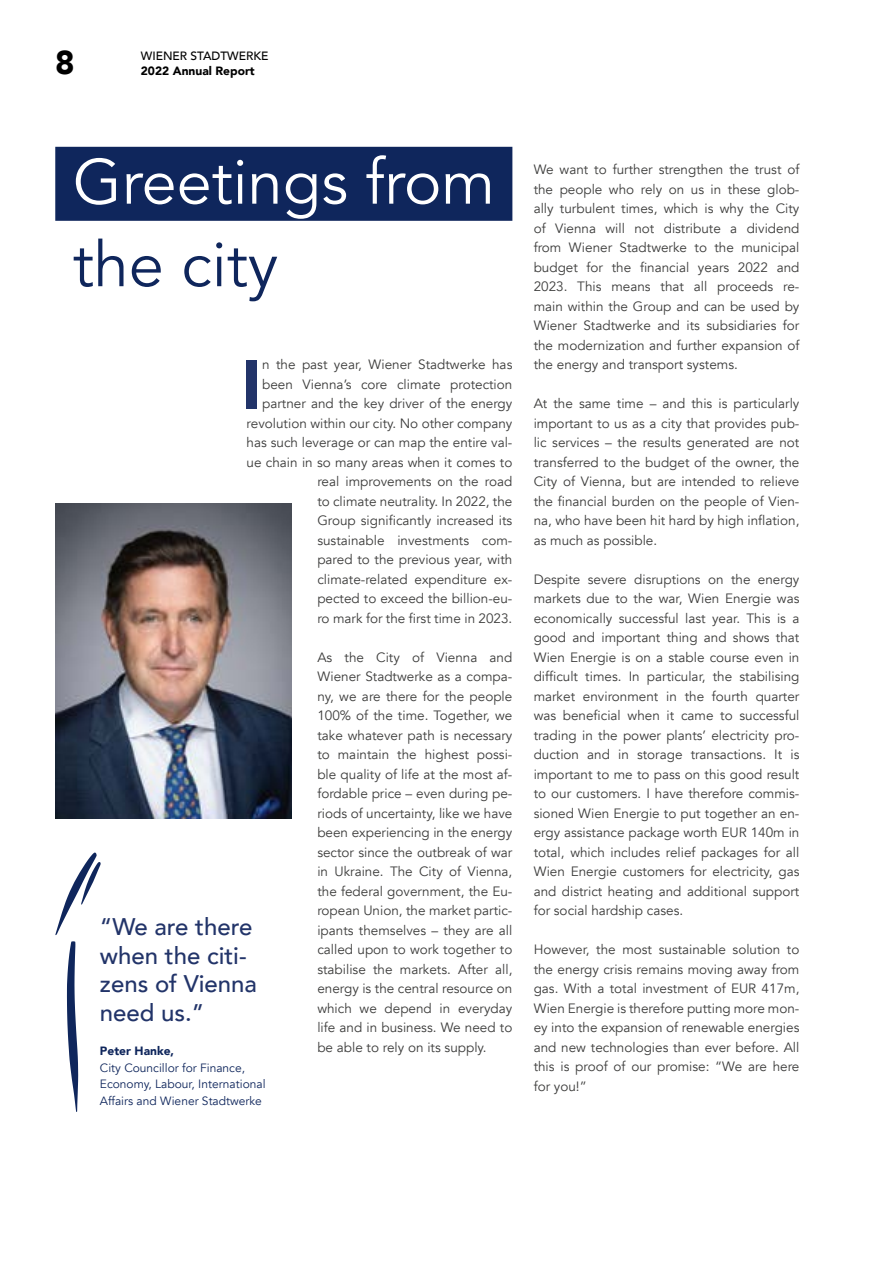
<style>
.page{position:relative;width:893px;height:1263px;background:#fff}
.page>*{position:absolute;margin:0;border:0;box-sizing:border-box;transform-origin:0 0}
.t1{font:900 68.55px "Avenir";color:#223469}
.t2{font:63px "Avenir";color:#fff}
.t3{font:63px "Avenir";color:#0f265c}
.t4{font:900 33px "Avenir";color:#000}
.t5{font:500 24px/28.5px "Avenir";color:#223469}
.t6{font:13.5px/19.5px "Avenir";color:#3c3c3b;text-align:justify}
.t7{font:12px/16.5px "Avenir";color:#0f265c}
.t8{font:500 12px "Avenir";color:#000}
.t9{font:900 12px "Avenir";color:#000}
.t10{font:900 12px "Avenir";color:#0f265c}
</style>
<div class="page">
<div style="left:55px;top:147px;width:457px;height:74px;background:#0f265c"></div>
<img style="left:55px;top:503px;width:237px;height:315px">
<svg style="left:67px;top:941px;width:11px;height:171px"></svg>
<svg style="left:55px;top:852px;width:46px;height:83px"></svg>
<h3 class="t4" style="left:55px;top:35px;width:21px">8</h3>
<p class="t8" style="left:141px;top:45px;width:129px">WIENER STADTWERKE</p>
<p class="t9" style="left:141px;top:60px;width:115px">2022 Annual Report</p>
<h2 class="t2" style="left:73px;top:144px;width:424px">Greetings from</h2>
<h2 class="t3" style="left:73px;top:227px;width:207px">the city</h2>
<p class="t6" style="left:247px;top:355px;width:267px;text-align:right">n the past year, Wiener Stadtwerke has been Vienna’s core climate protection partner and the key driver of the energy revolution within our city. No other company has such leverage or can map the entire val&shy;ue chain in so many areas when it comes to real improvements on the road<br>to climate neutrality. In 2022, the<br>Group significantly increased its<br>sustainable investments com-<br>pared to the previous year, with climate-related expenditure ex-<br>pected to exceed the billion-eu-<br>ro mark for the first time in 2023.</p>
<p class="t6" style="left:317px;top:648px;width:197px">As the City of Vienna and Wiener Stadtwerke as a compa&shy;ny, we are there for the people 100% of the time. Together, we take whatever path is necessary to maintain the highest possi&shy;ble quality of life at the most af&shy;fordable price – even during pe&shy;riods of uncertainty, like we have been experiencing in the energy sector since the outbreak of war in Ukraine. The City of Vienna, the federal government, the Eu&shy;ropean Union, the market partic&shy;ipants themselves – they are all called upon to work together to stabilise the markets. After all, energy is the central resource on which we depend in everyday life and in business. We need to be able to rely on its supply.</p>
<h1 class="t1" style="left:242px;top:326px;width:22px">I</h1>
<h3 class="t5" style="left:100px;top:911px;width:158px">“We are there when the citi&shy;zens of Vienna need us.”</h3>
<p class="t10" style="left:100px;top:1040px;width:76px">Peter Hanke,</p>
<p class="t7" style="left:100px;top:1059px;width:167px">City Councillor for Finance,<br>Economy, Labour, International<br>Affairs and Wiener Stadtwerke</p>
<p class="t6" style="left:534px;top:160px;width:267px">We want to further strengthen the trust of the people who rely on us in these glob&shy;ally turbulent times, which is why the City of Vienna will not distribute a dividend from Wiener Stadtwerke to the municipal budget for the financial years 2022 and 2023. This means that all proceeds re&shy;main within the Group and can be used by Wiener Stadtwerke and its subsidiaries for the modernization and further expansion of the energy and transport systems.</p>
<p class="t6" style="left:534px;top:394px;width:267px">At the same time – and this is particularly important to us as a city that provides pub&shy;lic services – the results generated are not transferred to the budget of the owner, the City of Vienna, but are intended to relieve the financial burden on the people of Vien&shy;na, who have been hit hard by high inflation, as much as possible.</p>
<p class="t6" style="left:534px;top:570px;width:267px">Despite severe disruptions on the energy markets due to the war, Wien Energie was economically successful last year. This is a good and important thing and shows that Wien Energie is on a stable course even in difficult times. In particular, the stabilising market environment in the fourth quarter was beneficial when it came to successful trading in the power plants’ electricity pro&shy;duction and in storage transactions. It is important to me to pass on this good result to our customers. I have therefore commis&shy;sioned Wien Energie to put together an en&shy;ergy assistance package worth EUR 140m in total, which includes relief packages for all Wien Energie customers for electricity, gas and district heating and additional support for social hardship cases.</p>
<p class="t6" style="left:534px;top:940px;width:267px">However, the most sustainable solution to the energy crisis remains moving away from gas. With a total investment of EUR 417m, Wien Energie is therefore putting more mon&shy;ey into the expansion of renewable energies and new technologies than ever before. All this is proof of our promise: “We are here for you!”</p>
</div>
